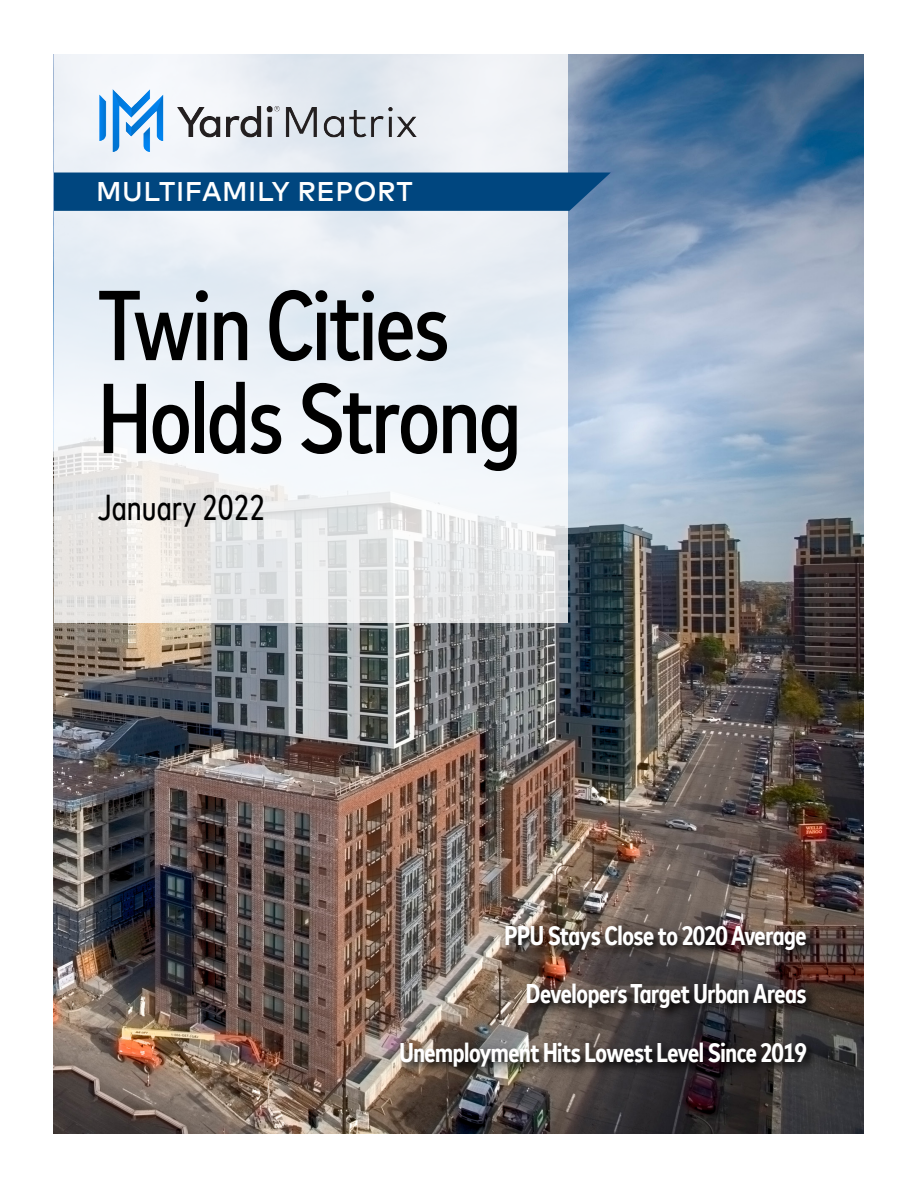
<style>
.page{position:relative;width:918px;height:1188px;background:#fff}
.page>*{position:absolute;margin:0;border:0;box-sizing:border-box;transform-origin:0 0}
.t1{font:500 condensed 99px/93px "Mark Offc Pro";letter-spacing:-.02em;color:#000}
.t2{font:condensed 36px "Mark Offc Pro";color:#000}
.t3{font:700 condensed 27px/58.5px "Mark Offc Pro";letter-spacing:-.015em;color:#fff;text-align:right}
.t4{font:500 27px "Mark Offc Pro";letter-spacing:.02em;color:#fff}
</style>
<div class="page">
<img style="left:54px;top:54px;width:810px;height:1080px">
<svg style="left:54px;top:54px;width:513px;height:569px;fill:#ebeff5"></svg>
<div style="left:54px;top:173px;width:557px;height:38px;background:#00467f"></div>
<img style="left:397px;top:923px;width:422px;height:156px">
<img style="left:99px;top:89px;width:319px;height:63px">
<p class="t4" style="left:96px;top:171px;width:318px">MULTIFAMILY REPORT</p>
<h1 class="t1" style="left:98px;top:271px;width:425px">Twin Cities<br>Holds Strong</h1>
<h2 class="t2" style="left:98px;top:481px;width:169px">January 2022</h2>
<p class="t3" style="left:399px;top:904px;width:409px">PPU Stays Close to 2020 Average<br>Developers Target Urban Areas<br>Unemployment Hits Lowest Level Since 2019</p>
</div>
